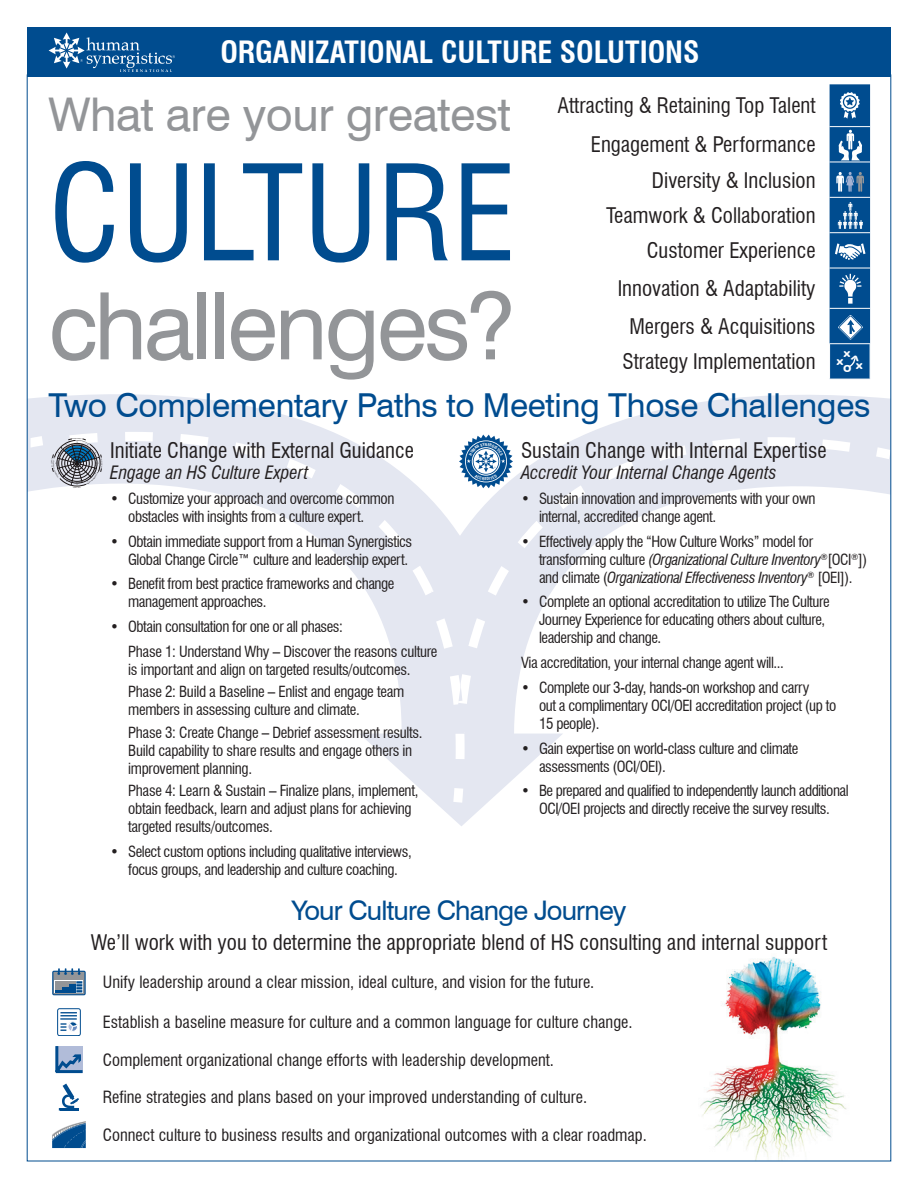
<style>
.page{position:relative;width:918px;height:1188px;background:#fff}
.page>*{position:absolute;margin:0;border:0;box-sizing:border-box;transform-origin:0 0}
.t1{font:condensed 129px "Swiss 721 BT";color:#004c8f}
.t2{font:93px "Swiss 721 BT";letter-spacing:-.035em;color:#939598}
.t3{font:46.5px "Swiss 721 BT";letter-spacing:-.01em;color:#939598}
.t4{font:33px "Swiss 721 BT";letter-spacing:-.01em;color:#004c8f}
.t5{font:700 condensed 30px "Swiss 721 BT";color:#fff}
.t6{font:27px "Swiss 721 BT";letter-spacing:-.03em;color:#004c8f}
.t7{font:condensed 21px/35.4px "Swiss 721 BT";color:#231f20;text-align:right}
.t8{font:italic condensed 18px "Swiss 721 BT";color:#231f20}
.t9{font:condensed 16.5px "Swiss 721 BT";color:#231f20}
.t10{font:condensed 15px/18px "Swiss 721 BT";letter-spacing:-.03em;color:#231f20}
.t11{font:12.6px "Swiss 721 BT Bold Rounded";color:#fff;scale:1.1 1}
.t12{font:10.8px "Swiss 721 BT Bold Rounded";color:#fff;scale:1.4 1}
.s1{font-style:italic}
</style>
<div class="page">
<img style="left:700px;top:957px;width:146px;height:202px">
<svg style="left:29px;top:394px;width:303px;height:97px;fill:#e4e7f1"></svg>
<svg style="left:360px;top:395px;width:529px;height:339px"></svg>
<svg style="left:876px;top:447px;width:13px;height:12px"></svg>
<svg style="left:458px;top:437px;width:392px;height:297px"></svg>
<svg style="left:31px;top:436px;width:12px;height:12px"></svg>
<svg style="left:69px;top:432px;width:364px;height:163px"></svg>
<svg style="left:431px;top:589px;width:33px;height:124px;background:#e7eaf2"></svg>
<svg style="left:360px;top:734px;width:202px;height:92px"></svg>
<svg style="left:52px;top:968px;width:34px;height:27px"></svg>
<svg style="left:58px;top:1009px;width:22px;height:27px"></svg>
<svg style="left:55px;top:1046px;width:28px;height:28px"></svg>
<svg style="left:59px;top:1084px;width:20px;height:27px"></svg>
<svg style="left:52px;top:1121px;width:34px;height:27px"></svg>
<div style="left:27px;top:27px;width:864px;height:50px;background:#004c8f"></div>
<svg style="left:49px;top:32px;width:126px;height:40px"></svg>
<svg style="left:52px;top:439px;width:50px;height:47px;background:#919aa5"></svg>
<div style="left:67px;top:454px;width:20px;height:19px;border:1px solid #1b1617;border-radius:50%"></div>
<svg style="left:829px;top:84px;width:41px;height:295px;background:#2c6aa2"></svg>
<svg style="left:459px;top:435px;width:54px;height:53px"></svg>
<h3 class="t5" style="left:220px;top:35px;width:478px">ORGANIZATIONAL CULTURE SOLUTIONS</h3>
<h3 class="t3" style="left:49px;top:87px;width:464px">What are your greatest</h3>
<h1 class="t1" style="left:49px;top:136px;width:66px">culture</h1>
<h2 class="t2" style="left:49px;top:270px;width:469px">challenges?</h2>
<h3 class="t7" style="left:557px;top:86px;width:260px;line-height:38.8px">Attracting &amp; Retaining Top Talent<br>Engagement &amp; Performance</h3>
<h3 class="t7" style="left:606px;top:162px;width:211px">Diversity &amp; Inclusion<br>Teamwork &amp; Collaboration<br>Customer Experience</h3>
<h3 class="t7" style="left:618px;top:270px;width:199px;line-height:37.8px;text-align:center">Innovation &amp; Adaptability<br>Mergers &amp; Acquisitions</h3>
<h3 class="t7" style="left:622px;top:344px;width:195px">Strategy Implementation</h3>
<p class="t12" style="left:843px;top:346px;width:7px">x</p>
<p class="t12" style="left:837px;top:354px;width:7px">x</p>
<p class="t11" style="left:843px;top:360px;width:19px">o <sup>x</sup></p>
<h3 class="t4" style="left:49px;top:385px;width:823px">Two Complementary Paths to Meeting Those Challenges</h3>
<h3 class="t7" style="left:110px;top:432px;width:305px">Initiate Change with External Guidance</h3>
<p class="t8" style="left:110px;top:462px;width:200px">Engage an HS Culture Expert</p>
<p class="t10" style="left:128px;top:490px;width:268px;text-indent:-18px">• Customize your approach and overcome common obstacles with insights from a culture expert.</p>
<p class="t10" style="left:110px;top:532px;width:304px;text-align:right">• Obtain immediate support from a Human Synergistics<br>Global Change Circle™ culture and leadership expert.</p>
<p class="t10" style="left:128px;top:575px;width:268px;text-indent:-18px">• Benefit from best practice frameworks and change management approaches.</p>
<p class="t10" style="left:128px;top:614px;width:311px;line-height:24.8px;text-indent:-18px">• Obtain consultation for one or all phases:<br>Phase 1: Understand Why – Discover the reasons culture</p>
<p class="t10" style="left:128px;top:658px;width:284px;line-height:22.4px">is important and align on targeted results/outcomes.<br>Phase 2: Build a Baseline – Enlist and engage team</p>
<p class="t10" style="left:128px;top:699px;width:296px;line-height:22.4px">members in assessing culture and climate.<br>Phase 3: Create Change – Debrief assessment results.</p>
<p class="t10" style="left:128px;top:741px;width:286px">Build capability to share results and engage others in improvement planning.</p>
<p class="t10" style="left:128px;top:781px;width:292px">Phase 4: Learn &amp; Sustain – Finalize plans, implement, obtain feedback, learn and adjust plans for achieving targeted results/outcomes.</p>
<p class="t10" style="left:110px;top:842px;width:303px;text-align:center">• Select custom options including qualitative interviews, focus groups, and leadership and culture coaching.</p>
<h3 class="t7" style="left:521px;top:432px;width:307px">Sustain Change with Internal Expertise</h3>
<p class="t8" style="left:521px;top:462px;width:257px">Accredit Your Internal Change Agents</p>
<p class="t10" style="left:539px;top:490px;width:278px;text-indent:-18px">• Sustain innovation and improvements with your own internal, accredited change agent.</p>
<p class="t10" style="left:539px;top:532px;width:330px;text-indent:-18px">• Effectively apply the “How Culture Works” model for transforming culture <span class="s1">(Organizational Culture Inventory</span><sup>®</sup>[OCI<sup>®</sup>]) and climate (<span class="s1">Organizational Effectiveness Inventory</span><sup>®</sup> [OEI]).</p>
<p class="t10" style="left:539px;top:593px;width:292px;text-indent:-18px">• Complete an optional accreditation to utilize The Culture<br>Journey Experience for educating others about culture, leadership and change.</p>
<p class="t10" style="left:521px;top:654px;width:264px">Via accreditation, your internal change agent will...</p>
<p class="t10" style="left:539px;top:679px;width:299px;text-indent:-18px">• Complete our 3-day, hands-on workshop and carry<br>out a complimentary OCI/OEI accreditation project (up to<br>15 people).</p>
<p class="t10" style="left:539px;top:739px;width:261px;text-indent:-18px">• Gain expertise on world-class culture and climate assessments (OCI/OEI).</p>
<p class="t10" style="left:521px;top:782px;width:329px;text-align:center">• Be prepared and qualified to independently launch additional<br>OCI/OEI projects and directly receive the survey results.</p>
<h3 class="t6" style="left:291px;top:894px;width:337px">Your Culture Change Journey</h3>
<h3 class="t7" style="left:91px;top:925px;width:738px">We’ll work with you to determine the appropriate blend of HS consulting and internal support</h3>
<p class="t9" style="left:103px;top:972px;width:493px">Unify leadership around a clear mission, ideal culture, and vision for the future.</p>
<p class="t9" style="left:103px;top:1013px;width:531px">Establish a baseline measure for culture and a common language for culture change.</p>
<p class="t9" style="left:103px;top:1050px;width:453px">Complement organizational change efforts with leadership development.</p>
<p class="t9" style="left:103px;top:1087px;width:486px">Refine strategies and plans based on your improved understanding of culture.</p>
<p class="t9" style="left:103px;top:1125px;width:546px">Connect culture to business results and organizational outcomes with a clear roadmap.</p>
</div>
